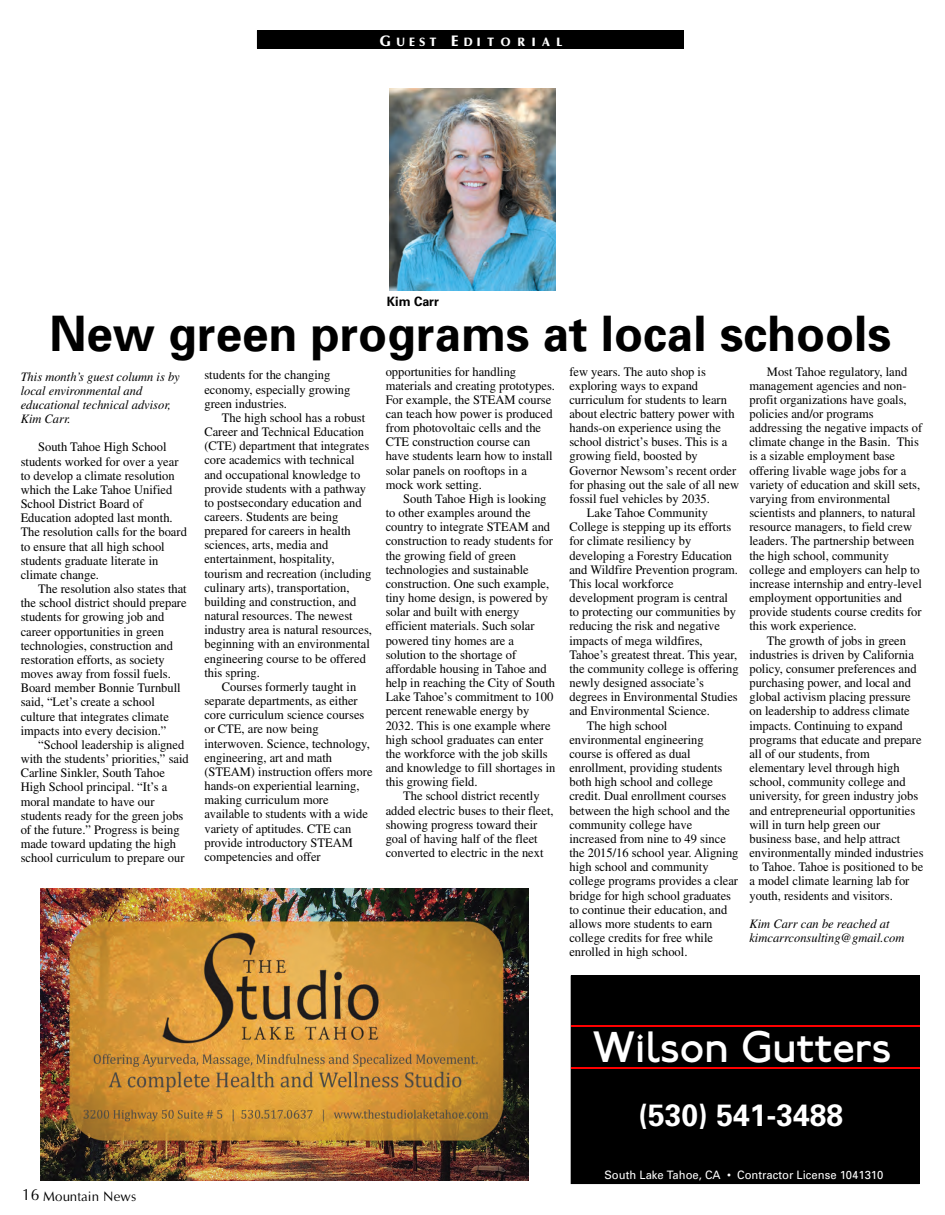
<style>
.page{position:relative;width:945px;height:1215px;background:#fff}
.page>*{position:absolute;margin:0;border:0;box-sizing:border-box;transform-origin:0 0}
.t1{font:700 48.88px "Univers";color:#000}
.t2{font:46.38px "P22 Johnston Underground";color:#fff}
.t3{font:700 30.88px "Univers";color:#fff}
.t4{font:14.12px "Optane";color:#000}
.t5{font:12.88px/14.1px "Times";color:#000}
.t6{font:italic 12.88px/14.1px "Times";color:#000}
.t7{font:700 12.88px "Univers";color:#000}
.t8{font:900 12.38px "Optane";letter-spacing:.535em;color:#fff}
.t9{font:11.62px "Univers";color:#fff}
.s1{font-size:15.5px}
.s2{font-size:16.75px}
</style>
<div class="page">
<img style="left:40px;top:888px;width:488px;height:292px">
<div style="left:257px;top:30px;width:426px;height:18px;background:#000"></div>
<img style="left:389px;top:88px;width:167px;height:203px">
<div style="left:571px;top:975px;width:348px;height:209px;background:#000"></div>
<hr style="left:571px;top:1025px;width:348px;height:1px;background:#f00">
<hr style="left:571px;top:1068px;width:348px;height:1px;background:#f00">
<p class="t8" style="left:379px;top:37px;width:185px"><span class="s1">G</span> U E S T <span class="s1">E</span> D ITORIAL</p>
<p class="t7" style="left:387px;top:297px;width:54px">Kim Carr</p>
<h1 class="t1" style="left:49px;top:316px;width:843px">New green programs at local schools</h1>
<p class="t6" style="left:21px;top:370px;width:161px">This month’s guest column is by local environmental and educational technical advisor,<br>Kim Carr.</p>
<p class="t5" style="left:21px;top:441px;width:168px;text-indent:18px">South Tahoe High School students worked for over a year to develop a climate resolution which the Lake Tahoe Unified<br>School District Board of<br>Education adopted last month.<br>The resolution calls for the board to ensure that all high school students graduate literate in climate change.</p>
<p class="t5" style="left:21px;top:583px;width:168px;text-indent:18px">The resolution also states that the school district should prepare students for growing job and career opportunities in green technologies, construction and restoration efforts, as society moves away from fossil fuels.<br>Board member Bonnie Turnbull said, “Let’s create a school culture that integrates climate impacts into every decision.”</p>
<p class="t5" style="left:21px;top:739px;width:170px;text-indent:18px">“School leadership is aligned with the students’ priorities,” said<br>Carline Sinkler, South Tahoe<br>High School principal. “It’s a moral mandate to have our students ready for the green jobs of the future.” Progress is being made toward updating the high school curriculum to prepare our</p>
<p class="t5" style="left:749px;top:365px;width:174px;text-indent:18px">Most Tahoe regulatory, land management agencies and non&shy;profit organizations have goals, policies and/or programs addressing the negative impacts of climate change in the Basin. This is a sizable employment base offering livable wage jobs for a variety of education and skill sets, varying from environmental scientists and planners, to natural resource managers, to field crew leaders. The partnership between the high school, community college and employers can help to increase internship and entry-level employment opportunities and provide students course credits for this work experience.</p>
<p class="t5" style="left:749px;top:634px;width:176px;text-indent:18px">The growth of jobs in green industries is driven by California policy, consumer preferences and purchasing power, and local and global activism placing pressure on leadership to address climate impacts. Continuing to expand programs that educate and prepare all of our students, from elementary level through high school, community college and university, for green industry jobs and entrepreneurial opportunities will in turn help green our business base, and help attract environmentally minded industries to Tahoe. Tahoe is positioned to be a model climate learning lab for youth, residents and visitors.</p>
<p class="t6" style="left:749px;top:918px;width:157px">Kim Carr can be reached at kimcarrconsulting@gmail.com</p>
<p class="t5" style="left:386px;top:365px;width:171px">opportunities for handling materials and creating prototypes.<br>For example, the STEAM course can teach how power is produced from photovoltaic cells and the<br>CTE construction course can have students learn how to install solar panels on rooftops in a mock work setting.</p>
<p class="t5" style="left:386px;top:493px;width:171px;text-indent:18px">South Tahoe High is looking to other examples around the country to integrate STEAM and construction to ready students for the growing field of green technologies and sustainable construction. One such example, tiny home design, is powered by solar and built with energy efficient materials. Such solar powered tiny homes are a solution to the shortage of affordable housing in Tahoe and help in reaching the City of South<br>Lake Tahoe’s commitment to 100 percent renewable energy by<br>2032. This is one example where high school graduates can enter the workforce with the job skills and knowledge to fill shortages in this growing field.</p>
<p class="t5" style="left:386px;top:790px;width:169px;text-indent:18px">The school district recently added electric buses to their fleet, showing progress toward their goal of having half of the fleet converted to electric in the next</p>
<p class="t5" style="left:569px;top:365px;width:138px">few years. The auto shop is</p>
<p class="t5" style="left:569px;top:380px;width:130px">exploring ways to expand</p>
<p class="t5" style="left:569px;top:394px;width:159px">curriculum for students to learn</p>
<p class="t5" style="left:569px;top:408px;width:167px">about electric battery power with</p>
<p class="t5" style="left:569px;top:422px;width:153px">hands-on experience using the</p>
<p class="t5" style="left:569px;top:436px;width:160px">school district’s buses. This is a</p>
<p class="t5" style="left:569px;top:450px;width:130px">growing field, boosted by</p>
<p class="t5" style="left:569px;top:464px;width:168px">Governor Newsom’s recent order</p>
<p class="t5" style="left:569px;top:479px;width:171px">for phasing out the sale of all new</p>
<p class="t5" style="left:569px;top:493px;width:142px">fossil fuel vehicles by 2035.</p>
<p class="t5" style="left:587px;top:507px;width:123px">Lake Tahoe Community</p>
<p class="t5" style="left:569px;top:521px;width:163px">College is stepping up its efforts</p>
<p class="t5" style="left:569px;top:535px;width:123px">for climate resiliency by</p>
<p class="t5" style="left:569px;top:549px;width:164px">developing a Forestry Education</p>
<p class="t5" style="left:569px;top:564px;width:170px">and Wildfire Prevention program.</p>
<p class="t5" style="left:569px;top:578px;width:106px">This local workforce</p>
<p class="t5" style="left:569px;top:592px;width:160px">development program is central</p>
<p class="t5" style="left:569px;top:606px;width:168px">to protecting our communities by</p>
<p class="t5" style="left:569px;top:620px;width:152px">reducing the risk and negative</p>
<p class="t5" style="left:569px;top:634px;width:135px">impacts of mega wildfires,</p>
<p class="t5" style="left:569px;top:649px;width:169px">Tahoe’s greatest threat. This year,</p>
<p class="t5" style="left:569px;top:663px;width:171px">the community college is offering</p>
<p class="t5" style="left:569px;top:677px;width:136px">newly designed associate’s</p>
<p class="t5" style="left:569px;top:691px;width:170px">degrees in Environmental Studies</p>
<p class="t5" style="left:569px;top:705px;width:142px">and Environmental Science.</p>
<p class="t5" style="left:587px;top:719px;width:82px">The high school</p>
<p class="t5" style="left:569px;top:734px;width:136px">environmental engineering</p>
<p class="t5" style="left:569px;top:748px;width:123px">course is offered as dual</p>
<p class="t5" style="left:569px;top:762px;width:155px">enrollment, providing students</p>
<p class="t5" style="left:569px;top:776px;width:145px">both high school and college</p>
<p class="t5" style="left:569px;top:790px;width:158px">credit. Dual enrollment courses</p>
<p class="t5" style="left:569px;top:804px;width:162px">between the high school and the</p>
<p class="t5" style="left:569px;top:819px;width:124px">community college have</p>
<p class="t5" style="left:569px;top:833px;width:158px">increased from nine to 49 since</p>
<p class="t5" style="left:569px;top:847px;width:171px">the 2015/16 school year. Aligning</p>
<p class="t5" style="left:569px;top:861px;width:141px">high school and community</p>
<p class="t5" style="left:569px;top:875px;width:170px">college programs provides a clear</p>
<p class="t5" style="left:569px;top:889px;width:163px">bridge for high school graduates</p>
<p class="t5" style="left:569px;top:904px;width:159px">to continue their education, and</p>
<p class="t5" style="left:569px;top:918px;width:145px">allows more students to earn</p>
<p class="t5" style="left:569px;top:932px;width:145px">college credits for free while</p>
<p class="t5" style="left:569px;top:946px;width:120px">enrolled in high school.</p>
<p class="t5" style="left:204px;top:369px;width:148px">students for the changing economy, especially growing green industries.</p>
<p class="t5" style="left:204px;top:412px;width:169px;text-indent:18px">The high school has a robust<br>Career and Technical Education (CTE) department that integrates core academics with technical and occupational knowledge to provide students with a pathway to postsecondary education and careers. Students are being prepared for careers in health sciences, arts, media and entertainment, hospitality, tourism and recreation (including culinary arts), transportation, building and construction, and natural resources. The newest industry area is natural resources, beginning with an environmental engineering course to be offered this spring.</p>
<p class="t5" style="left:204px;top:681px;width:170px;text-indent:18px">Courses formerly taught in separate departments, as either core curriculum science courses or CTE, are now being interwoven. Science, technology, engineering, art and math (STEAM) instruction offers more hands-on experiential learning, making curriculum more available to students with a wide variety of aptitudes. CTE can provide introductory STEAM competencies and offer</p>
<h2 class="t2" style="left:593px;top:1031px;width:300px">Wilson Gutters</h2>
<h3 class="t3" style="left:638px;top:1103px;width:207px">(530) 541-3488</h3>
<p class="t4" style="left:22px;top:1190px;width:116px"><span class="s2">16</span> Mountain News</p>
<p class="t9" style="left:604px;top:1171px;width:281px">South Lake Tahoe, CA • Contractor License 1041310</p>
</div>
